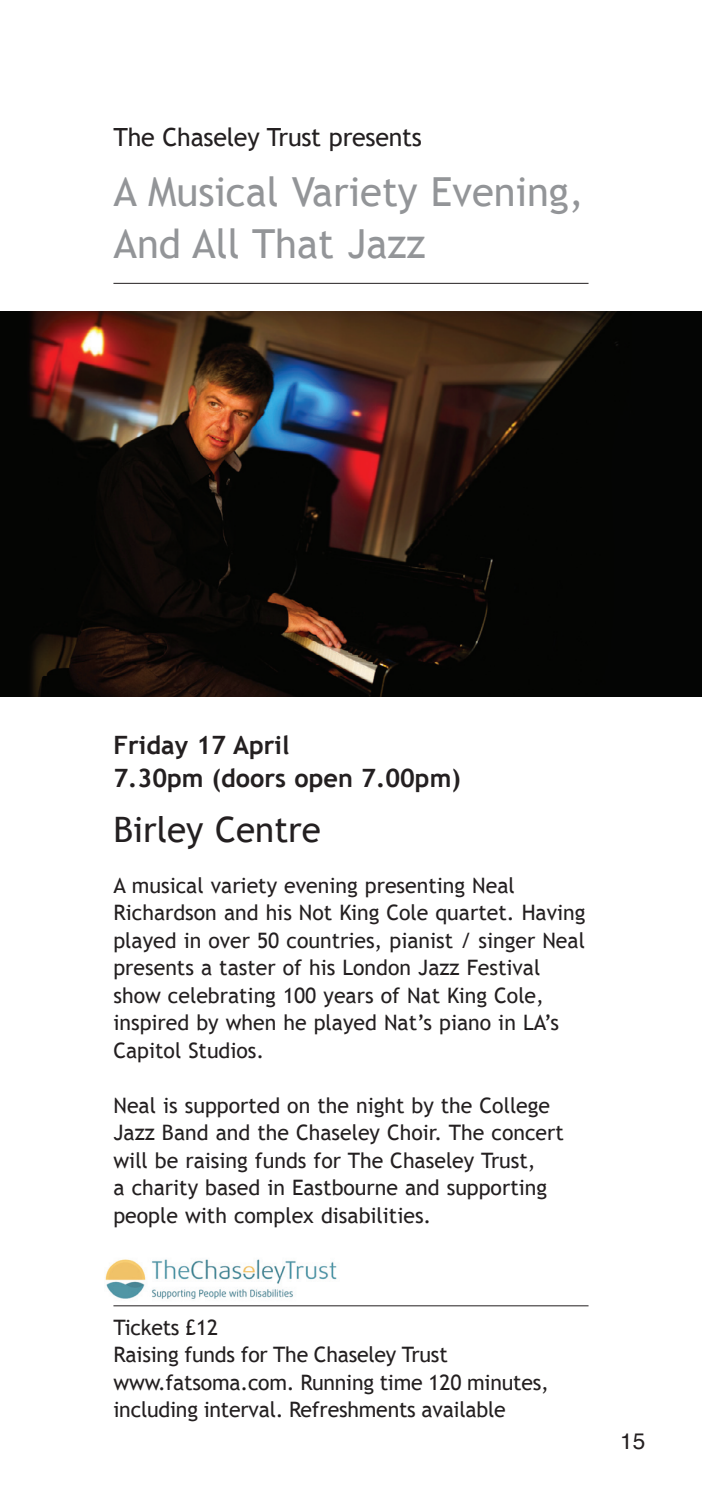
<style>
.page{position:relative;width:702px;height:1489px;background:#fff}
.page>*{position:absolute;margin:0;border:0;box-sizing:border-box;transform-origin:0 0}
.t1{font:40px/52.5px "Trebuchet MB";color:#939598}
.t2{font:35px "Trebuchet MB";color:#231f20}
.t3{font:700 25.25px/32.8px "Trebuchet MB";color:#231f20}
.t4{font:25px "Trebuchet MB";letter-spacing:-.01em;color:#231f20}
.t5{font:22.5px "Helvetica";color:#231f20}
.t6{font:21.25px/27.5px "Trebuchet MB";color:#231f20}
</style>
<div class="page">
<img style="left:105px;top:1259px;width:256px;height:48px">
<hr style="left:113px;top:283px;width:475px;height:1px;background:#231f20">
<img style="left:0;top:312px;width:702px;height:384px">
<hr style="left:113px;top:1305px;width:475px;height:1px;background:#231f20">
<p class="t4" style="left:113px;top:122px;width:310px">The Chaseley Trust presents</p>
<h1 class="t1" style="left:113px;top:166px;width:472px">A Musical Variety Evening,<br>And All That Jazz</h1>
<p class="t3" style="left:113px;top:728px;width:349px">Friday 17 April<br>7.30pm (doors open 7.00pm)</p>
<h2 class="t2" style="left:113px;top:808px;width:209px">Birley Centre</h2>
<p class="t6" style="left:113px;top:871px;width:473px">A musical variety evening presenting Neal Richardson and his Not King Cole quartet. Having played in over 50 countries, pianist / singer Neal presents a taster of his London Jazz Festival show celebrating 100 years of Nat King Cole, inspired by when he played Nat’s piano in LA’s Capitol Studios.</p>
<p class="t6" style="left:113px;top:1091px;width:452px">Neal is supported on the night by the College Jazz Band and the Chaseley Choir. The concert will be raising funds for The Chaseley Trust,<br>a charity based in Eastbourne and supporting people with complex disabilities.</p>
<p class="t6" style="left:113px;top:1313px;width:437px">Tickets £12<br>Raising funds for The Chaseley Trust www.fatsoma.com. Running time 120 minutes, including interval. Refreshments available</p>
<p class="t5" style="left:620px;top:1423px;width:27px">15</p>
</div>
